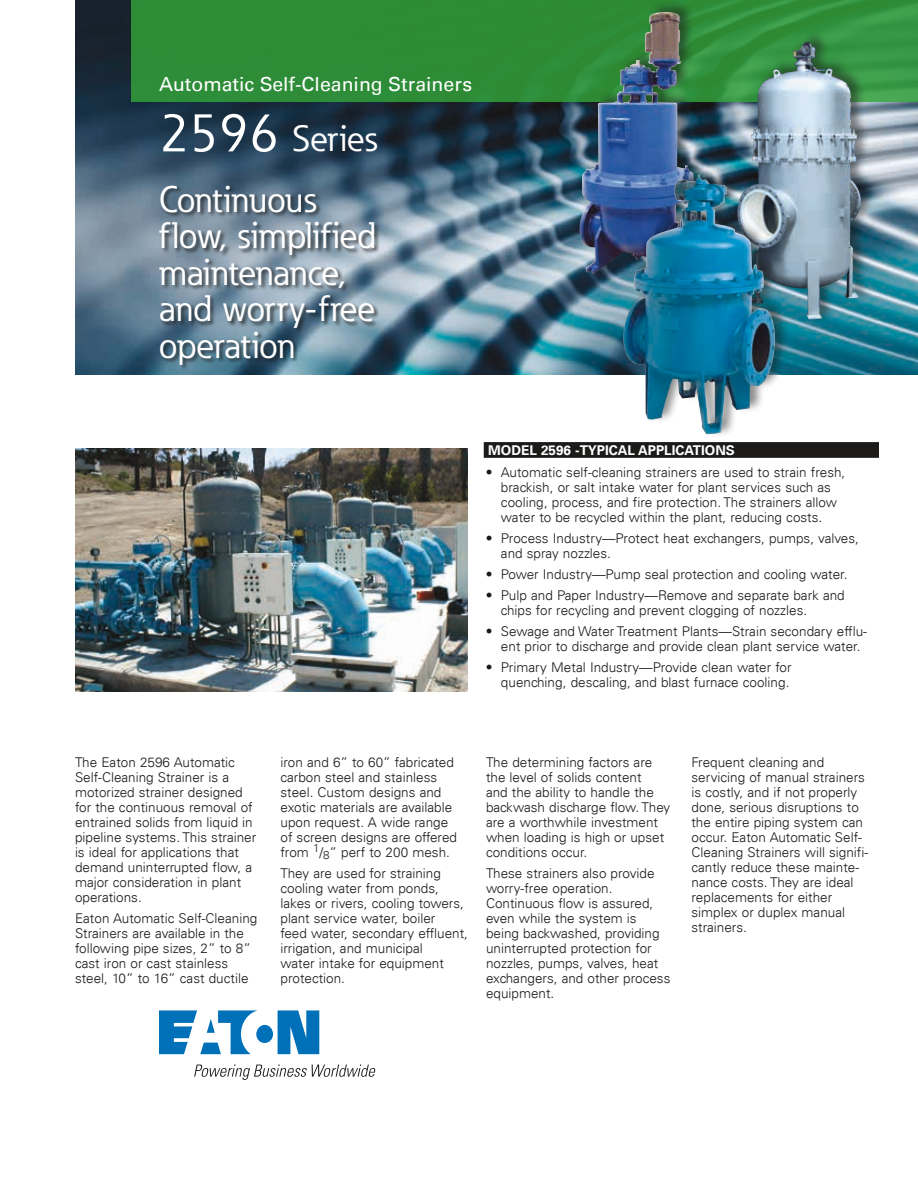
<style>
.page{position:relative;width:918px;height:1188px;background:#fff}
.page>*{position:absolute;margin:0;border:0;box-sizing:border-box;transform-origin:0 0}
.t1{font:36.45px/36.5px "Eaton";color:#fff}
.t2{font:36px "Eaton";color:#fff}
.t3{font:19.5px "Univers LT";color:#fff}
.t4{font:300 13.5px/15px "Univers LT";color:#1c1b1a}
.t5{font:700 13.5px "Univers LT";color:#fff}
.s1{font-size:54px}
</style>
<div class="page">
<img style="left:75px;top:0;width:843px;height:374px">
<svg style="left:159px;top:1010px;width:160px;height:44px"></svg>
<svg style="left:194px;top:1065px;width:181px;height:15px"></svg>
<svg style="left:131px;top:0;width:787px;height:101px;background:#2f8d38"></svg>
<div style="left:159px;top:185px;width:222px;height:186px;background:#1c1b1a;opacity:.75"></div>
<div style="left:736px;top:30px;width:140px;height:293px;background:#1c1b1a;opacity:.51"></div>
<img style="left:737px;top:42px;width:110px;height:278px">
<div style="left:579px;top:0;width:133px;height:294px;background:#1c1b1a;opacity:.51"></div>
<img style="left:580px;top:12px;width:117px;height:279px">
<div style="left:623px;top:163px;width:167px;height:275px;background:#1c1b1a;opacity:.51"></div>
<img style="left:623px;top:175px;width:135px;height:259px">
<img style="left:75px;top:448px;width:393px;height:243px">
<div style="left:484px;top:442px;width:395px;height:16px;background:#1c1b1a"></div>
<h3 class="t3" style="left:159px;top:72px;width:315px">Automatic Self-Cleaning Strainers</h3>
<h2 class="t2" style="left:159px;top:116px;width:220px"><span class="s1">2596</span> Series</h2>
<h1 class="t1" style="left:159px;top:181px;width:219px">Continuous flow, simplified maintenance, and worry-free operation</h1>
<p class="t5" style="left:488px;top:442px;width:248px">MODEL 2596 -TYPICAL APPLICATIONS</p>
<p class="t4" style="left:486px;top:465px;width:361px;text-align:center">• Automatic self-cleaning strainers are used to strain fresh, brackish, or salt intake water for plant services such as cooling, process, and fire protection. The strainers allow water to be recycled within the plant, reducing costs.</p>
<p class="t4" style="left:501px;top:531px;width:359px;text-indent:-15px">• Process Industry—Protect heat exchangers, pumps, valves, and spray nozzles.</p>
<p class="t4" style="left:486px;top:567px;width:363px">• Power Industry—Pump seal protection and cooling water.</p>
<p class="t4" style="left:501px;top:588px;width:345px;text-indent:-15px">• Pulp and Paper Industry—Remove and separate bark and chips for recycling and prevent clogging of nozzles.</p>
<p class="t4" style="left:501px;top:624px;width:367px;text-indent:-15px">• Sewage and Water Treatment Plants—Strain secondary efflu&shy;ent prior to discharge and provide clean plant service water.</p>
<p class="t4" style="left:486px;top:660px;width:307px;text-align:right">• Primary Metal Industry—Provide clean water for quenching, descaling, and blast furnace cooling.</p>
<p class="t4" style="left:75px;top:754px;width:183px">The Eaton 2596 Automatic<br>Self-Cleaning Strainer is a motorized strainer designed for the continuous removal of entrained solids from liquid in pipeline systems. This strainer is ideal for applications that demand uninterrupted flow, a major consideration in plant operations.</p>
<p class="t4" style="left:75px;top:910px;width:184px">Eaton Automatic Self-Cleaning<br>Strainers are available in the following pipe sizes, 2” to 8” cast iron or cast stainless steel, 10” to 16” cast ductile</p>
<p class="t4" style="left:280px;top:754px;width:178px">iron and 6” to 60” fabricated carbon steel and stainless steel. Custom designs and exotic materials are available upon request. A wide range of screen designs are offered from <sup>1</sup>/<sub>8</sub>” perf to 200 mesh.</p>
<p class="t4" style="left:281px;top:865px;width:189px">They are used for straining cooling water from ponds, lakes or rivers, cooling towers, plant service water, boiler<br>feed water, secondary effluent, irrigation, and municipal<br>water intake for equipment protection.</p>
<p class="t4" style="left:486px;top:754px;width:186px">The determining factors are the level of solids content<br>and the ability to handle the backwash discharge flow. They are a worthwhile investment when loading is high or upset conditions occur.</p>
<p class="t4" style="left:486px;top:865px;width:186px">These strainers also provide worry-free operation.<br>Continuous flow is assured, even while the system is being backwashed, providing uninterrupted protection for nozzles, pumps, valves, heat exchangers, and other process equipment.</p>
<p class="t4" style="left:691px;top:754px;width:178px">Frequent cleaning and servicing of manual strainers is costly, and if not properly done, serious disruptions to the entire piping system can occur. Eaton Automatic Self-<br>Cleaning Strainers will signifi&shy;cantly reduce these mainte&shy;nance costs. They are ideal replacements for either simplex or duplex manual strainers.</p>
</div>
